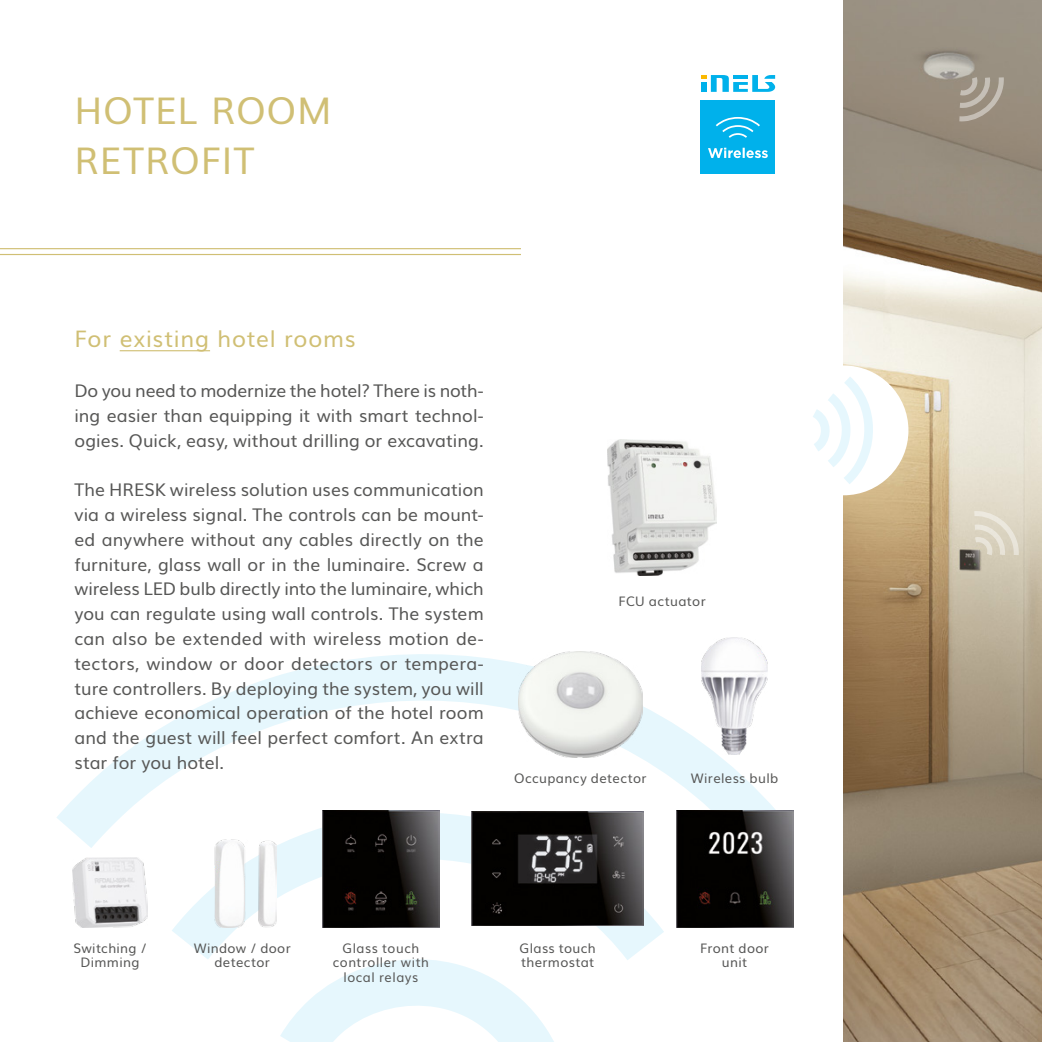
<style>
.page{position:relative;width:1042px;height:1042px;background:#fff}
.page>*{position:absolute;margin:0;border:0;box-sizing:border-box;transform-origin:0 0}
.t1{font:36.75px/49.7px "Muli";letter-spacing:.03em;color:#d0bf74}
.t2{font:22.75px "Muli";letter-spacing:.035em;color:#d0bf74}
.t3{font:17.5px/24.8px "Muli";letter-spacing:.005em;color:#575756;text-align:justify}
.t4{font:13.12px/14.2px "Muli";letter-spacing:.025em;color:#575756;text-align:center}
</style>
<div class="page">
<hr style="left:0;top:248px;width:521px;height:1px;background:#d0bf74">
<hr style="left:0;top:254px;width:521px;height:1px;background:#d0bf74">
<svg style="left:56px;top:651px;width:735px;height:391px"></svg>
<img style="left:843px;top:0;width:199px;height:1042px">
<img style="left:607px;top:439px;width:110px;height:136px">
<img style="left:472px;top:811px;width:171px;height:115px">
<img style="left:701px;top:637px;width:67px;height:118px">
<img style="left:518px;top:652px;width:124px;height:105px">
<img style="left:73px;top:857px;width:74px;height:70px">
<img style="left:215px;top:839px;width:61px;height:88px">
<img style="left:322px;top:810px;width:118px;height:117px">
<img style="left:676px;top:810px;width:117px;height:117px">
<div style="left:778px;top:365px;width:130px;height:130px;background:#fff;border-radius:50%"></div>
<svg style="left:813px;top:367px;width:63px;height:117px"></svg>
<svg style="left:969px;top:508px;width:52px;height:53px;background:#d8d2c2"></svg>
<svg style="left:954px;top:71px;width:52px;height:53px;background:#a49a8d"></svg>
<svg style="left:701px;top:75px;width:74px;height:17px"></svg>
<div style="left:700px;top:100px;width:75px;height:74px;background:#00b1eb"></div>
<svg style="left:716px;top:117px;width:44px;height:21px"></svg>
<svg style="left:708px;top:148px;width:60px;height:10px"></svg>
<div style="left:700px;top:82px;width:6px;height:10px;background:#00b1eb"></div>
<hr style="left:120px;top:350px;width:90px;height:1px;background:#d0bf74">
<h1 class="t1" style="left:74px;top:83px;width:259px">HOTEL ROOM<br>RETROFIT</h1>
<h2 class="t2" style="left:74px;top:320px;width:283px">For existing hotel rooms</h2>
<p class="t3" style="left:74px;top:377px;width:411px">Do you need to modernize the hotel? There is noth&shy;ing easier than equipping it with smart technol&shy;ogies. Quick, easy, without drilling or excavating.</p>
<p class="t3" style="left:74px;top:476px;width:411px">The HRESK wireless solution uses communication via a wireless signal. The controls can be mount&shy;ed anywhere without any cables directly on the furniture, glass wall or in the luminaire. Screw a wireless LED bulb directly into the luminaire, which you can regulate using wall controls. The system can also be extended with wireless motion de&shy;tectors, window or door detectors or tempera&shy;ture controllers. By deploying the system, you will achieve economical operation of the hotel room and the guest will feel perfect comfort. An extra star for you hotel.</p>
<p class="t4" style="left:618px;top:593px;width:89px">FCU actuator</p>
<p class="t4" style="left:514px;top:770px;width:134px">Occupancy detector</p>
<p class="t4" style="left:691px;top:770px;width:89px">Wireless bulb</p>
<p class="t4" style="left:73px;top:940px;width:75px">Switching /<br>Dimming</p>
<p class="t4" style="left:194px;top:940px;width:99px">Window / door detector</p>
<p class="t4" style="left:333px;top:940px;width:97px">Glass touch controller with local relays</p>
<p class="t4" style="left:519px;top:940px;width:78px;text-align:left">Glass touch thermostat</p>
<p class="t4" style="left:700px;top:940px;width:71px">Front door unit</p>
</div>
